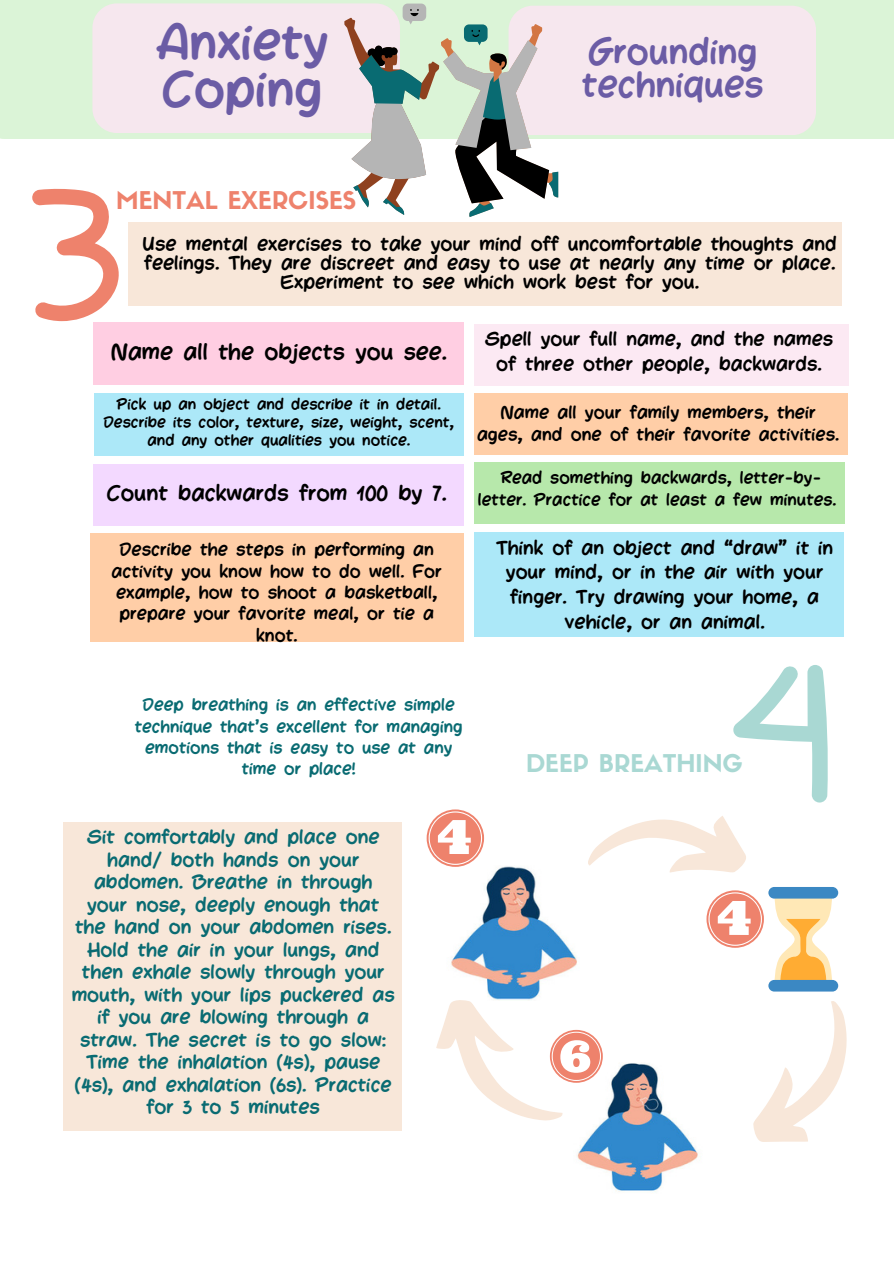
<style>
.page{position:relative;width:894px;height:1264px;background:#fff}
.page>*{position:absolute;margin:0;border:0;box-sizing:border-box;transform-origin:0 0}
.t1{font:46.5px/47.2px "Mulled Wine Season";color:#6b5ca5}
.t2{font:33px/33.8px "Mulled Wine Season";color:#6b5ca5}
.t3{font:24px "Sifonn Basic";color:#ee826c}
.t4{font:24px "Sifonn Basic";color:#a9d8d3}
.t5{font:21px "Mulled Wine Season";color:#000}
.t6{font:20.25px "Mulled Wine Season";color:#000}
.t7{font:18px/22.5px "Mulled Wine Season";color:#096b72;text-align:center}
.t8{font:18px/24.8px "Mulled Wine Season";color:#000;text-align:center}
.t9{font:16.5px/21.3px "Mulled Wine Season";color:#000;text-align:center}
.t10{font:15.75px/21.3px "Mulled Wine Season";color:#096b72;text-align:center}
.t11{font:15.75px/21.3px "Mulled Wine Season";color:#000;text-align:center}
.t12{font:14.25px/18px "Mulled Wine Season";color:#000;text-align:center}
</style>
<div class="page">
<div style="left:0;top:0;width:893px;height:139px;background:#dbf4d7"></div>
<div style="left:92px;top:3px;width:308px;height:130px;background:#f6e7ee;border-radius:24px"></div>
<div style="left:508px;top:6px;width:307px;height:129px;background:#f6e7ee;border-radius:24px"></div>
<div style="left:64px;top:821px;width:338px;height:309px;background:#f8e7d9"></div>
<img style="left:449px;top:866px;width:128px;height:126px">
<img style="left:577px;top:1063px;width:121px;height:129px">
<svg style="left:588px;top:816px;width:158px;height:56px"></svg>
<svg style="left:426px;top:809px;width:58px;height:57px"></svg>
<svg style="left:436px;top:992px;width:166px;height:156px"></svg>
<svg style="left:706px;top:887px;width:141px;height:255px"></svg>
<svg style="left:344px;top:4px;width:214px;height:213px"></svg>
<svg style="left:32px;top:188px;width:87px;height:134px"></svg>
<div style="left:128px;top:222px;width:713px;height:84px;background:#f8e7d9"></div>
<div style="left:90px;top:533px;width:373px;height:109px;background:#ffcea7"></div>
<div style="left:93px;top:464px;width:370px;height:61px;background:#f3d9ff"></div>
<div style="left:94px;top:393px;width:369px;height:63px;background:#ace8f8"></div>
<div style="left:93px;top:322px;width:370px;height:63px;background:#ffcee2"></div>
<div style="left:474px;top:393px;width:373px;height:61px;background:#ffcea7"></div>
<div style="left:474px;top:462px;width:370px;height:62px;background:#b7e8ab"></div>
<div style="left:474px;top:324px;width:374px;height:61px;background:#fce9f3"></div>
<div style="left:474px;top:531px;width:369px;height:105px;background:#ace8f8"></div>
<svg style="left:733px;top:665px;width:95px;height:138px"></svg>
<h1 class="t1" style="left:156px;top:20px;width:174px">Anxiety<br>Coping</h1>
<h2 class="t2" style="left:581px;top:36px;width:183px">Grounding techniques</h2>
<h4 class="t3" style="left:116px;top:191px;width:241px">MENTAL EXERCISES</h4>
<h5 class="t8" style="left:142px;top:235px;width:695px;line-height:19.2px">Use mental exercises to take your mind off uncomfortable thoughts and feelings. They are discreet and easy to use at nearly any time or place.<br>Experiment to see which work best for you.</h5>
<h5 class="t5" style="left:111px;top:338px;width:337px">Name all the objects you see.</h5>
<p class="t12" style="left:103px;top:396px;width:352px">Pick up an object and describe it in detail.<br>Describe its color, texture, size, weight, scent, and any other qualities you notice.</p>
<h4 class="t6" style="left:107px;top:480px;width:341px">Count backwards from 100 by 7.</h4>
<p class="t9" style="left:112px;top:539px;width:332px">Describe the steps in performing an activity you know how to do well. For example, how to shoot a basketball, prepare your favorite meal, or tie a knot.</p>
<h5 class="t8" style="left:484px;top:327px;width:350px">Spell your full name, and the names of three other people, backwards.</h5>
<h5 class="t9" style="left:477px;top:401px;width:363px;line-height:22.5px">Name all your family members, their ages, and one of their favorite activities.</h5>
<p class="t11" style="left:478px;top:468px;width:360px">Read something backwards, letter-by&shy;letter. Practice for at least a few minutes.</p>
<p class="t8" style="left:496px;top:536px;width:338px">Think of an object and “draw” it in your mind, or in the air with your finger. Try drawing your home, a vehicle, or an animal.</p>
<h5 class="t10" style="left:135px;top:695px;width:329px">Deep breathing is an effective simple technique that’s excellent for managing emotions that is easy to use at any time or place!</h5>
<p class="t7" style="left:72px;top:826px;width:324px">Sit comfortably and place one hand/ both hands on your abdomen. Breathe in through<br>your nose, deeply enough that the hand on your abdomen rises.<br>Hold the air in your lungs, and then exhale slowly through your mouth, with your lips puckered as if you are blowing through a straw. The secret is to go slow:<br>Time the inhalation (4s), pause (4s), and exhalation (6s). Practice for 3 to 5 minutes</p>
<h3 class="t4" style="left:526px;top:753px;width:218px">DEEP BREATHING</h3>
</div>
